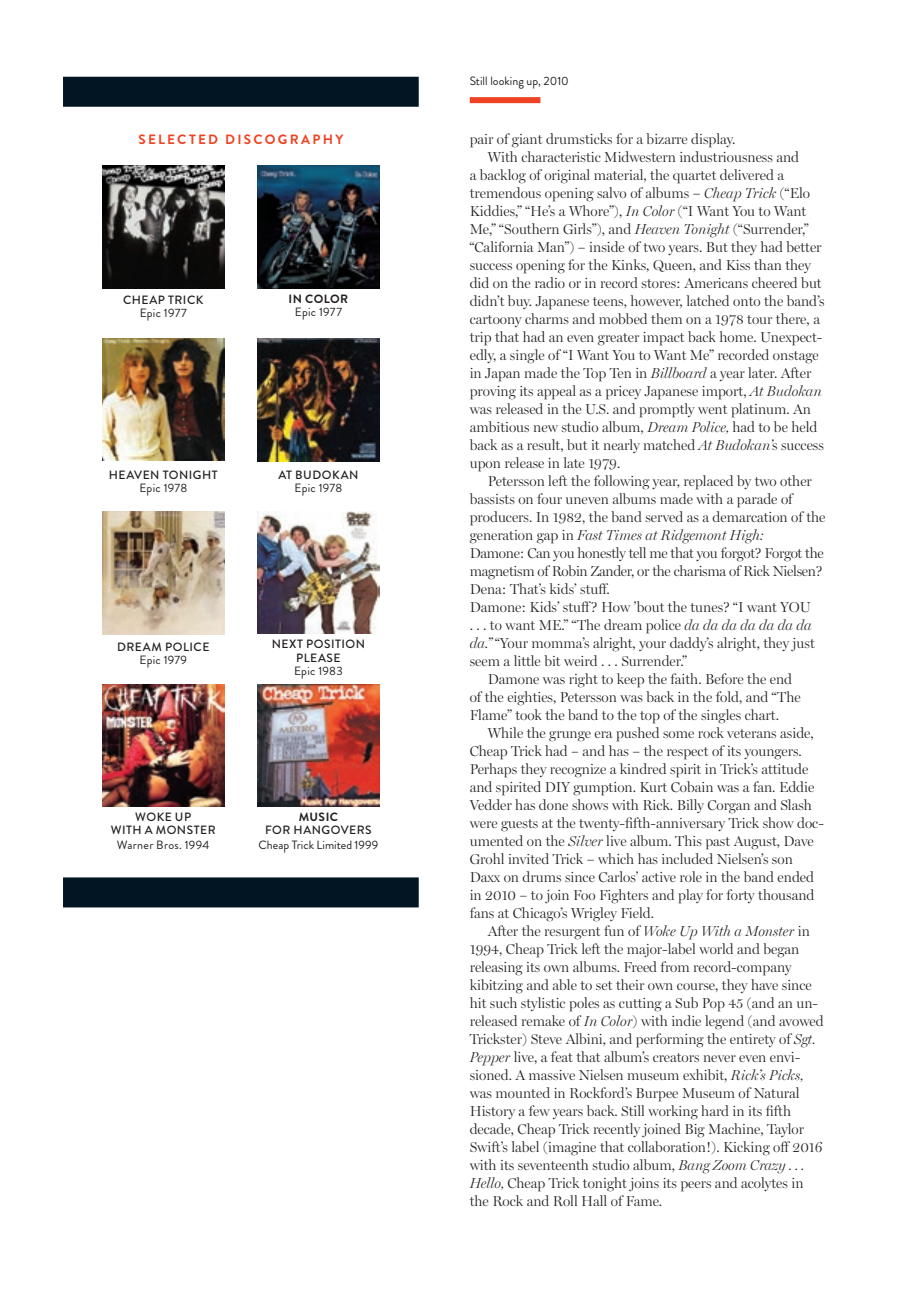
<style>
.page{position:relative;width:905px;height:1310px;background:#fff}
.page>*{position:absolute;margin:0;border:0;box-sizing:border-box;transform-origin:0 0}
.t1{font:300 14.4px "Miller Display";color:#231f20}
.t2{font:300 14.4px "Miller Display";letter-spacing:-.02em;color:#231f20}
.t3{font:italic 300 14.4px "Miller Display";color:#231f20}
.t4{font:700 13.5px "Brandon Grotesque";letter-spacing:.17em;color:#ef4222}
.t5{font:12px "Brandon Grotesque";letter-spacing:.015em;color:#231f20}
.t6{font:500 12px/13.5px "Brandon Grotesque";letter-spacing:.04em;color:#231f20;text-align:center}
.t7{font:700 12px "Brandon Grotesque";letter-spacing:.04em;color:#231f20}
.s1{font-style:italic}
.s2{font-style:normal}
</style>
<div class="page">
<div style="left:63px;top:877px;width:355px;height:30px;background:#011622"></div>
<div style="left:63px;top:77px;width:355px;height:30px;background:#011622"></div>
<img style="left:102px;top:166px;width:123px;height:122px">
<img style="left:102px;top:511px;width:123px;height:123px">
<img style="left:257px;top:511px;width:123px;height:123px">
<img style="left:102px;top:338px;width:123px;height:122px">
<img style="left:102px;top:684px;width:123px;height:123px">
<img style="left:257px;top:684px;width:123px;height:123px">
<img style="left:257px;top:166px;width:123px;height:122px">
<img style="left:257px;top:338px;width:123px;height:123px">
<div style="left:470px;top:97px;width:70px;height:6px;background:#ef4222"></div>
<p class="t4" style="left:138px;top:130px;width:206px">SELECTED DISCOGRAPHY</p>
<p class="t6" style="left:123px;top:293px;width:82px">CHEAP TRICK</p>
<p class="t5" style="left:140px;top:305px;width:49px">Epic 1977</p>
<p class="t7" style="left:288px;top:290px;width:61px">IN COLOR</p>
<p class="t5" style="left:295px;top:304px;width:49px">Epic 1977</p>
<p class="t6" style="left:109px;top:468px;width:110px">HEAVEN TONIGHT</p>
<p class="t5" style="left:139px;top:480px;width:49px">Epic 1978</p>
<p class="t6" style="left:278px;top:468px;width:82px">AT BUDOKAN</p>
<p class="t5" style="left:294px;top:480px;width:49px">Epic 1978</p>
<p class="t6" style="left:117px;top:640px;width:94px">DREAM POLICE</p>
<p class="t5" style="left:139px;top:651px;width:49px">Epic 1979</p>
<p class="t6" style="left:272px;top:638px;width:95px">NEXT POSITION<br>PLEASE</p>
<p class="t5" style="left:294px;top:663px;width:50px">Epic 1983</p>
<p class="t6" style="left:111px;top:810px;width:106px">WOKE UP<br>WITH A MONSTER</p>
<p class="t5" style="left:117px;top:836px;width:94px">Warner Bros. 1994</p>
<p class="t7" style="left:299px;top:808px;width:41px">MUSIC</p>
<p class="t6" style="left:265px;top:823px;width:108px">FOR HANGOVERS</p>
<p class="t5" style="left:258px;top:836px;width:121px">Cheap Trick Limited 1999</p>
<p class="t5" style="left:470px;top:73px;width:101px">Still looking up, 2010</p>
<p class="t1" style="left:470px;top:130px;width:267px">pair of giant drumsticks for a bizarre display.</p>
<p class="t1" style="left:488px;top:148px;width:313px">With characteristic Midwestern industriousness and</p>
<p class="t1" style="left:470px;top:166px;width:316px">a backlog of original material, the quartet delivered a</p>
<p class="t1" style="left:470px;top:184px;width:342px">tremendous opening salvo of albums – <span class="s1">Cheap Trick</span> (“Elo</p>
<p class="t1" style="left:470px;top:202px;width:338px">Kiddies,” “He’s a Whore”), <span class="s1">In Color</span> (“I Want You to Want</p>
<p class="t1" style="left:470px;top:220px;width:340px">Me,” “Southern Girls”), and <span class="s1">Heaven Tonight</span> (“Surrender,”</p>
<p class="t1" style="left:470px;top:238px;width:353px">“California Man”) – inside of two years. But they had better</p>
<p class="t1" style="left:470px;top:256px;width:343px">success opening for the Kinks, Queen, and Kiss than they</p>
<p class="t1" style="left:470px;top:274px;width:353px">did on the radio or in record stores: Americans cheered but</p>
<p class="t1" style="left:470px;top:292px;width:356px">didn’t buy. Japanese teens, however, latched onto the band’s</p>
<p class="t1" style="left:470px;top:310px;width:352px">cartoony charms and mobbed them on a 1978 tour there, a</p>
<p class="t1" style="left:470px;top:328px;width:354px">trip that had an even greater impact back home. Unexpect-</p>
<p class="t1" style="left:470px;top:346px;width:350px">edly, a single of “I Want You to Want Me” recorded onstage</p>
<p class="t1" style="left:470px;top:364px;width:343px">in Japan made the Top Ten in <span class="s1">Billboard</span> a year later. After</p>
<p class="t1" style="left:470px;top:382px;width:353px">proving its appeal as a pricey Japanese import, <span class="s1">At Budokan</span></p>
<p class="t1" style="left:470px;top:400px;width:343px">was released in the U.S. and promptly went platinum. An</p>
<p class="t1" style="left:470px;top:418px;width:349px">ambitious new studio album, <span class="s1">Dream Police,</span> had to be held</p>
<p class="t1" style="left:470px;top:436px;width:356px">back as a result, but it nearly matched <span class="s1">At Budokan’</span>s success</p>
<p class="t1" style="left:470px;top:454px;width:152px">upon release in late 1979.</p>
<p class="t1" style="left:488px;top:472px;width:325px">Petersson left the following year, replaced by two other</p>
<p class="t1" style="left:470px;top:490px;width:324px">bassists on four uneven albums made with a parade of</p>
<p class="t1" style="left:470px;top:508px;width:357px">producers. In 1982, the band served as a demarcation of the</p>
<p class="t3" style="left:470px;top:527px;width:295px"><span class="s2">generation gap in</span> Fast Times at Ridgemont High:</p>
<p class="t2" style="left:470px;top:544px;width:355px">Damone: Can you honestly tell me that you forgot? Forgot the</p>
<p class="t2" style="left:470px;top:562px;width:354px">magnetism of Robin Zander, or the charisma of Rick Nielsen?</p>
<p class="t1" style="left:470px;top:580px;width:142px">Dena: That’s kids’ stuff.</p>
<p class="t1" style="left:470px;top:598px;width:342px">Damone: Kids’ stuff? How ’bout the tunes? “I want YOU</p>
<p class="t1" style="left:470px;top:616px;width:343px">. . . to want ME.” “The dream police <span class="s1">da da da da da da da</span></p>
<p class="t1" style="left:470px;top:634px;width:346px"><span class="s1">da.”</span> “Your momma’s alright, your daddy’s alright, they just</p>
<p class="t1" style="left:470px;top:652px;width:219px">seem a little bit weird . . . Surrender.”</p>
<p class="t1" style="left:488px;top:670px;width:306px">Damone was right to keep the faith. Before the end</p>
<p class="t1" style="left:470px;top:688px;width:332px">of the eighties, Petersson was back in the fold, and “The</p>
<p class="t1" style="left:470px;top:706px;width:311px">Flame” took the band to the top of the singles chart.</p>
<p class="t1" style="left:488px;top:724px;width:327px">While the grunge era pushed some rock veterans aside,</p>
<p class="t1" style="left:470px;top:742px;width:333px">Cheap Trick had – and has – the respect of its youngers.</p>
<p class="t1" style="left:470px;top:760px;width:340px">Perhaps they recognize a kindred spirit in Trick’s attitude</p>
<p class="t1" style="left:470px;top:778px;width:346px">and spirited DIY gumption. Kurt Cobain was a fan. Eddie</p>
<p class="t1" style="left:470px;top:796px;width:344px">Vedder has done shows with Rick. Billy Corgan and Slash</p>
<p class="t1" style="left:470px;top:814px;width:355px">were guests at the twenty-fifth-anniversary Trick show doc-</p>
<p class="t1" style="left:470px;top:832px;width:345px">umented on the <span class="s1">Silver</span> live album. This past August, Dave</p>
<p class="t1" style="left:470px;top:850px;width:324px">Grohl invited Trick – which has included Nielsen’s son</p>
<p class="t1" style="left:470px;top:868px;width:346px">Daxx on drums since Carlos’ active role in the band ended</p>
<p class="t1" style="left:470px;top:886px;width:346px">in 2010 – to join Foo Fighters and play for forty thousand</p>
<p class="t1" style="left:470px;top:904px;width:186px">fans at Chicago’s Wrigley Field.</p>
<p class="t1" style="left:488px;top:922px;width:323px">After the resurgent fun of <span class="s1">Woke Up With a Monster</span> in</p>
<p class="t1" style="left:470px;top:940px;width:331px">1994, Cheap Trick left the major-label world and began</p>
<p class="t1" style="left:470px;top:958px;width:323px">releasing its own albums. Freed from record-company</p>
<p class="t1" style="left:470px;top:976px;width:343px">kibitzing and able to set their own course, they have since</p>
<p class="t1" style="left:470px;top:994px;width:350px">hit such stylistic poles as cutting a Sub Pop 45 (and an un-</p>
<p class="t1" style="left:470px;top:1012px;width:355px">released remake of <span class="s1">In Color</span>) with indie legend (and avowed</p>
<p class="t1" style="left:470px;top:1030px;width:347px">Trickster) Steve Albini, and performing the entirety of <span class="s1">Sgt.</span></p>
<p class="t1" style="left:470px;top:1048px;width:332px"><span class="s1">Pepper</span> live, a feat that album’s creators never even envi-</p>
<p class="t1" style="left:470px;top:1066px;width:335px">sioned. A massive Nielsen museum exhibit, <span class="s1">Rick’s Picks,</span></p>
<p class="t1" style="left:470px;top:1084px;width:331px">was mounted in Rockford’s Burpee Museum of Natural</p>
<p class="t1" style="left:470px;top:1102px;width:323px">History a few years back. Still working hard in its fifth</p>
<p class="t1" style="left:470px;top:1120px;width:336px">decade, Cheap Trick recently joined Big Machine, Taylor</p>
<p class="t1" style="left:470px;top:1138px;width:354px">Swift’s label (imagine that collaboration!). Kicking off 2016</p>
<p class="t1" style="left:470px;top:1156px;width:336px">with its seventeenth studio album, <span class="s1">Bang Zoom Crazy . . .</span></p>
<p class="t1" style="left:470px;top:1174px;width:335px"><span class="s1">Hello,</span> Cheap Trick tonight joins its peers and acolytes in</p>
<p class="t1" style="left:470px;top:1192px;width:194px">the Rock and Roll Hall of Fame.</p>
</div>
